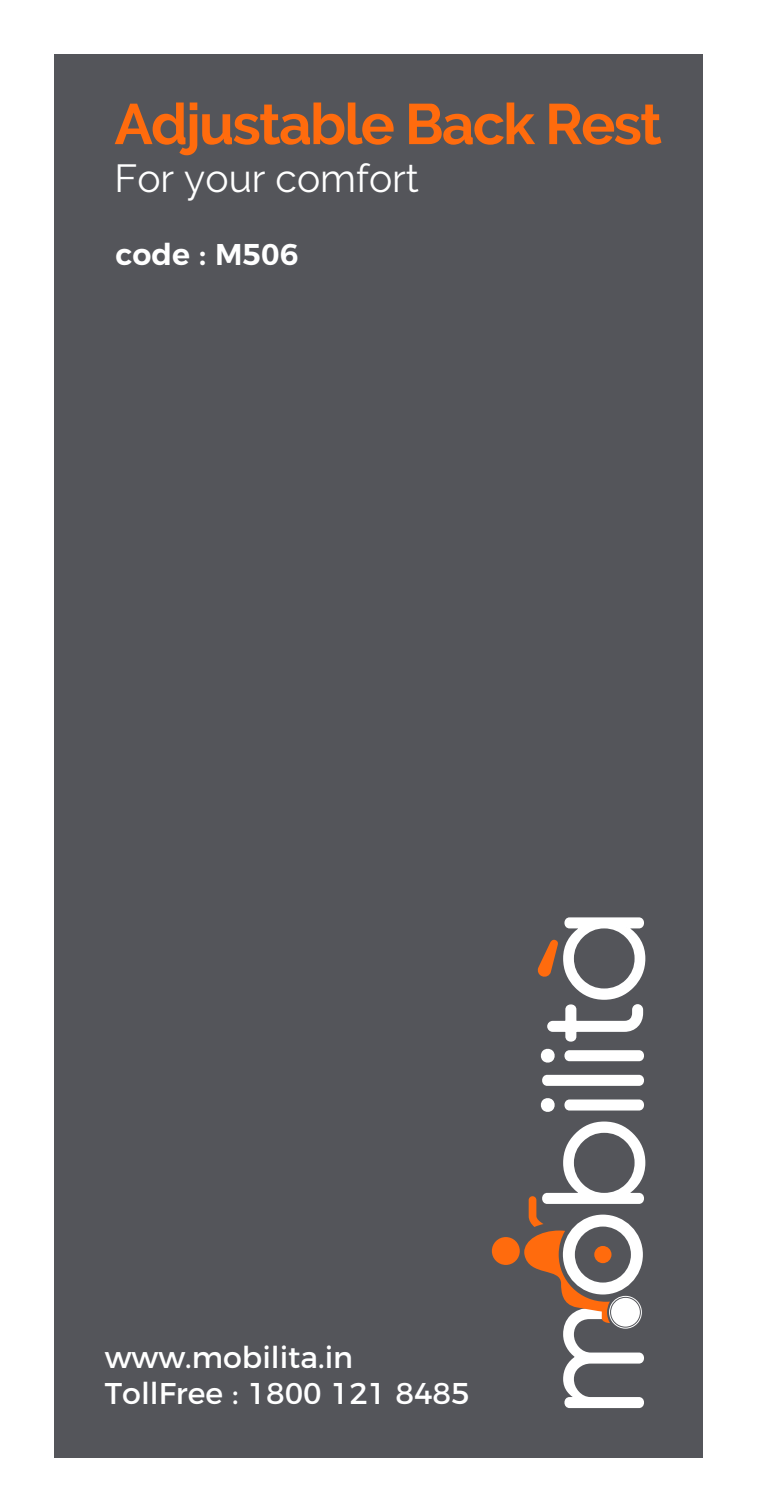
<style>
.page{position:relative;width:757px;height:1512px;background:#fff}
.page>*{position:absolute;margin:0;border:0;box-sizing:border-box;transform-origin:0 0}
.t1{font:700 57px "Raleway";letter-spacing:-.03em;color:#ff6b0d}
.t2{font:39px "Raleway";color:#fff}
.t3{font:30px/36px "Montserrat";color:#fff}
.t4{font:600 30px "Montserrat";color:#fff}
</style>
<div class="page">
<div style="left:54px;top:54px;width:648px;height:1404px;background:#54555a"></div>
<svg style="left:540px;top:1098px;width:104px;height:14px"></svg>
<svg style="left:542px;top:1074px;width:102px;height:12px"></svg>
<div style="left:491px;top:1237px;width:28px;height:28px;background:#ff6b0d;border-radius:50%"></div>
<svg style="left:524px;top:1121px;width:122px;height:288px"></svg>
<svg style="left:537px;top:917px;width:109px;height:146px"></svg>
<h1 class="t1" style="left:114px;top:92px;width:548px">Adjustable Back Rest</h1>
<h2 class="t2" style="left:114px;top:156px;width:306px">For your comfort</h2>
<p class="t4" style="left:116px;top:230px;width:184px">code : M506</p>
<p class="t3" style="left:105px;top:1337px;width:366px">www.mobilita.in<br>TollFree : 1800 121 8485</p>
</div>
